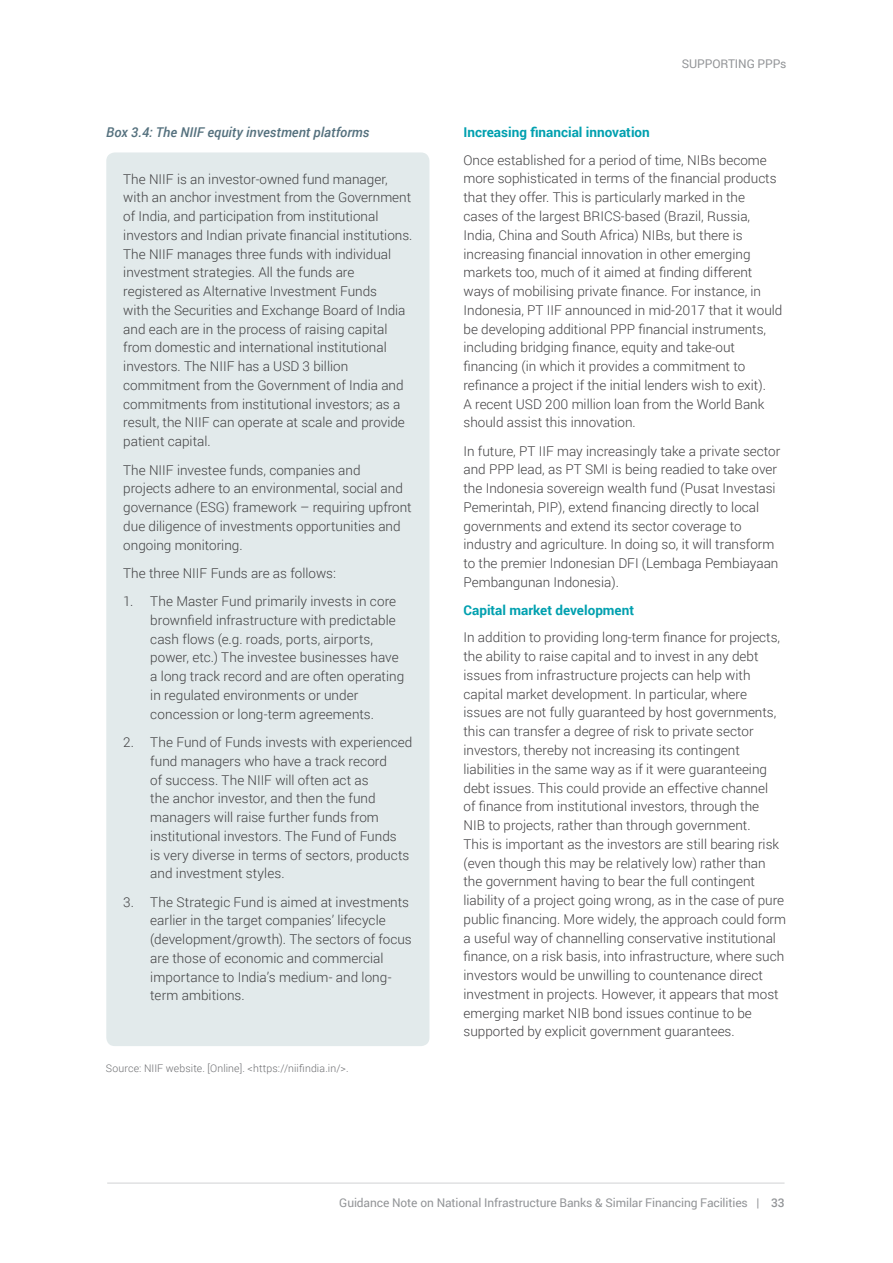
<style>
.page{position:relative;width:893px;height:1263px;background:#fff}
.page>*{position:absolute;margin:0;border:0;box-sizing:border-box;transform-origin:0 0}
.t1{font:300 13.5px/18.8px "Roboto";color:#414042}
.t2{font:700 13.5px "Roboto";color:#00a0af}
.t3{font:italic 500 13.5px "Roboto";color:#55717e}
.t4{font:12px "Roboto";letter-spacing:-.01em;color:#939598}
.t5{font:300 10.5px "Roboto";letter-spacing:.01em;color:#6d6e71}
.s1{font-weight:500}
</style>
<div class="page">
<div style="left:106px;top:152px;width:323px;height:894px;background:#e2eaeb;border-radius:9px"></div>
<hr style="left:107px;top:1183px;width:677px;height:1px;background:#d1d3d4">
<p class="t3" style="left:106px;top:123px;width:265px">Box 3.4: The NIIF equity investment platforms</p>
<p class="t1" style="left:123px;top:169px;width:291px">The NIIF is an investor-owned fund manager, with an anchor investment from the Government of India, and participation from institutional investors and Indian private financial institutions.<br>The NIIF manages three funds with individual investment strategies. All the funds are registered as Alternative Investment Funds<br>with the Securities and Exchange Board of India and each are in the process of raising capital from domestic and international institutional investors. The NIIF has a USD 3 billion commitment from the Government of India and commitments from institutional investors; as a result, the NIIF can operate at scale and provide patient capital.</p>
<p class="t1" style="left:123px;top:460px;width:290px">The NIIF investee funds, companies and projects adhere to an environmental, social and governance (ESG) framework – requiring upfront due diligence of investments opportunities and ongoing monitoring.</p>
<p class="t1" style="left:123px;top:563px;width:214px">The three NIIF Funds are as follows:</p>
<p class="t1" style="left:150px;top:591px;width:255px;text-indent:-27px">1. The Master Fund primarily invests in core brownfield infrastructure with predictable cash flows (e.g. roads, ports, airports, power, etc.) The investee businesses have a long track record and are often operating in regulated environments or under concession or long-term agreements.</p>
<p class="t1" style="left:150px;top:732px;width:264px;text-indent:-27px">2. The Fund of Funds invests with experienced fund managers who have a track record<br>of success. The NIIF will often act as<br>the anchor investor, and then the fund managers will raise further funds from institutional investors. The Fund of Funds<br>is very diverse in terms of sectors, products and investment styles.</p>
<p class="t1" style="left:150px;top:892px;width:263px;text-indent:-27px">3. The Strategic Fund is aimed at investments earlier in the target companies’ lifecycle (development/growth). The sectors of focus are those of economic and commercial importance to India’s medium- and long&shy;term ambitions.</p>
<p class="t5" style="left:106px;top:1061px;width:244px">Source: NIIF website. [Online]. &lt;https://niifindia.in/&gt;.</p>
<p class="t4" style="left:682px;top:56px;width:106px">SUPPORTING PPPs</p>
<p class="t2" style="left:463px;top:123px;width:188px">Increasing financial innovation</p>
<p class="t1" style="left:463px;top:150px;width:320px">Once established for a period of time, NIBs become more sophisticated in terms of the financial products that they offer. This is particularly marked in the cases of the largest BRICS-based (Brazil, Russia, India, China and South Africa) NIBs, but there is increasing financial innovation in other emerging markets too, much of it aimed at finding different ways of mobilising private finance. For instance, in Indonesia, PT IIF announced in mid-2017 that it would be developing additional PPP financial instruments, including bridging finance, equity and take-out financing (in which it provides a commitment to refinance a project if the initial lenders wish to exit).<br>A recent USD 200 million loan from the World Bank should assist this innovation.</p>
<p class="t1" style="left:463px;top:441px;width:318px">In future, PT IIF may increasingly take a private sector and PPP lead, as PT SMI is being readied to take over the Indonesia sovereign wealth fund (Pusat Investasi Pemerintah, PIP), extend financing directly to local governments and extend its sector coverage to industry and agriculture. In doing so, it will transform to the premier Indonesian DFI (Lembaga Pembiayaan Pembangunan Indonesia).</p>
<p class="t2" style="left:463px;top:601px;width:172px">Capital market development</p>
<p class="t1" style="left:463px;top:628px;width:324px">In addition to providing long-term finance for projects, the ability to raise capital and to invest in any debt issues from infrastructure projects can help with capital market development. In particular, where issues are not fully guaranteed by host governments, this can transfer a degree of risk to private sector investors, thereby not increasing its contingent liabilities in the same way as if it were guaranteeing debt issues. This could provide an effective channel<br>of finance from institutional investors, through the<br>NIB to projects, rather than through government.<br>This is important as the investors are still bearing risk (even though this may be relatively low) rather than the government having to bear the full contingent liability of a project going wrong, as in the case of pure public financing. More widely, the approach could form a useful way of channelling conservative institutional finance, on a risk basis, into infrastructure, where such investors would be unwilling to countenance direct investment in projects. However, it appears that most emerging market NIB bond issues continue to be supported by explicit government guarantees.</p>
<p class="t4" style="left:339px;top:1194px;width:447px">Guidance Note on National Infrastructure Banks &amp; Similar Financing Facilities | <span class="s1">33</span></p>
</div>
